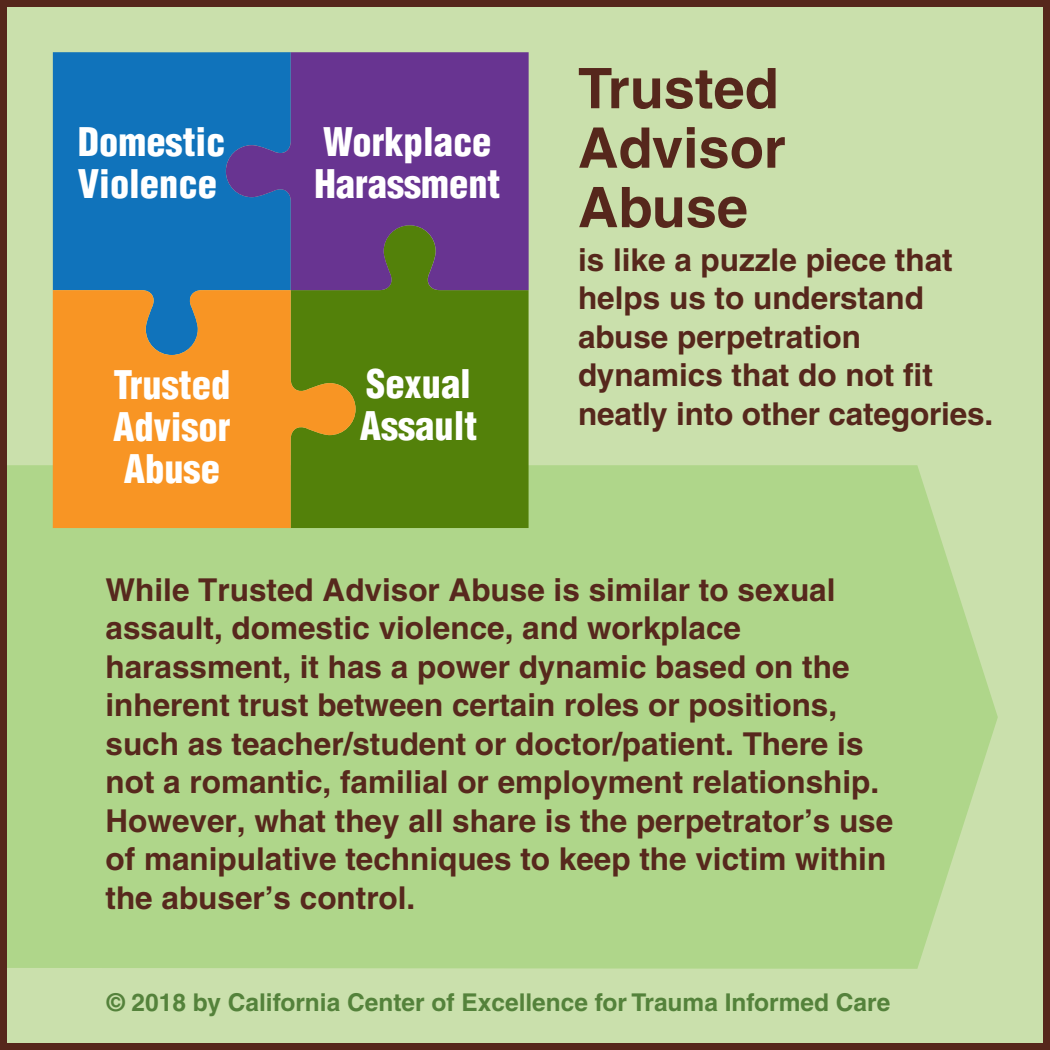
<style>
.page{position:relative;width:1050px;height:1050px;background:#56271c}
.page>*{position:absolute;margin:0;border:0;box-sizing:border-box;transform-origin:0 0}
.t1{font:700 56px/59.5px "Helvetica";color:#56271c}
.t2{font:900 condensed 38.5px/42px "Helvetica";color:#fff}
.t3{font:700 31.5px/38.5px "Helvetica";color:#57281d}
.t4{font:700 31.5px/38.5px "Helvetica";color:#56271c}
.t5{font:700 24.5px "Helvetica";color:#54823b}
</style>
<div class="page">
<div style="left:7px;top:7px;width:1036px;height:1036px;background:#cae0ac"></div>
<div style="left:7px;top:465px;width:991px;height:504px;background:#afd68a"></div>
<div style="left:53px;top:52px;width:173px;height:238px;background:#1073bb"></div>
<div style="left:356px;top:290px;width:173px;height:238px;background:#53810a"></div>
<svg style="left:53px;top:290px;width:303px;height:238px;background:#d29025"></svg>
<svg style="left:226px;top:52px;width:303px;height:238px;background:#574293"></svg>
<p class="t2" style="left:78px;top:121px;width:149px">Domestic<br>Violence</p>
<p class="t2" style="left:314px;top:121px;width:188px">Workplace<br>Harassment</p>
<p class="t2" style="left:113px;top:364px;width:119px;text-align:justify">Trusted Advisor Abuse</p>
<p class="t2" style="left:360px;top:363px;width:119px">Sexual<br>Assault</p>
<h1 class="t1" style="left:578px;top:58px;width:209px">Trusted<br>Advisor<br>Abuse</h1>
<p class="t4" style="left:578px;top:240px;width:417px">is like a puzzle piece that helps us to understand abuse perpetration dynamics that do not fit neatly into other categories.</p>
<p class="t3" style="left:106px;top:570px;width:789px">While Trusted Advisor Abuse is similar to sexual assault, domestic violence, and workplace harassment, it has a power dynamic based on the inherent trust between certain roles or positions, such as teacher/student or doctor/patient. There is not a romantic, familial or employment relationship.<br>However, what they all share is the perpetrator’s use of manipulative techniques to keep the victim within the abuser’s control.</p>
<p class="t5" style="left:107px;top:987px;width:785px">© 2018 by California Center of Excellence for Trauma Informed Care</p>
</div>
